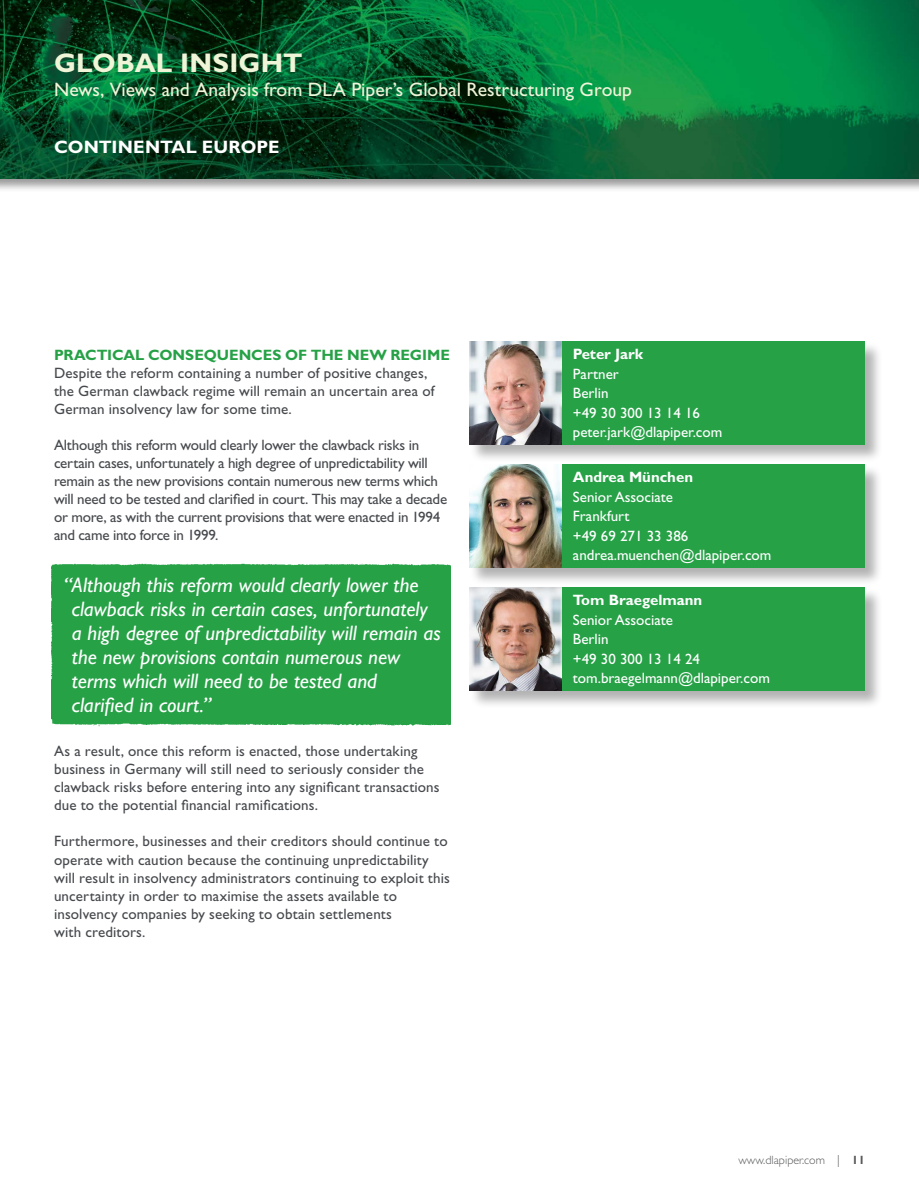
<style>
.page{position:relative;width:919px;height:1187px;background:#fff}
.page>*{position:absolute;margin:0;border:0;box-sizing:border-box;transform-origin:0 0}
.t1{font:700 27px "Gill Sans Std";letter-spacing:.005em;color:#f0f5d8}
.t2{font:italic 21px/24px "Gill Sans Std";color:#fff}
.t3{font:19.5px "Gill Sans Std";color:#f0f5d8}
.t4{font:700 18px "Gill Sans Std";letter-spacing:.005em;color:#fff}
.t5{font:15px/18px "Gill Sans Std";letter-spacing:.005em;color:#46494d}
.t6{font:15px/18px "Gill Sans Std";letter-spacing:-.015em;color:#46494d}
.t7{font:15px/19.5px "Gill Sans Std";color:#fff}
.t8{font:700 15px "Gill Sans Std";color:#fff}
.t9{font:700 15px "Gill Sans Std";letter-spacing:-.005em;color:#26a146}
.t10{font:300 12px "Gill Sans Std";color:#58595b}
.s1{font-weight:700}
</style>
<div class="page">
<div style="left:0;top:0;width:918px;height:193px;background:#000;opacity:.4"></div>
<img style="left:0;top:0;width:918px;height:178px">
<div style="left:52px;top:563px;width:398px;height:164px;background:#26a146"></div>
<div style="left:469px;top:587px;width:414px;height:122px;background:#000;opacity:.3"></div>
<div style="left:469px;top:587px;width:395px;height:103px;background:#26a146"></div>
<img style="left:469px;top:587px;width:92px;height:103px">
<div style="left:469px;top:341px;width:414px;height:122px;background:#000;opacity:.3"></div>
<div style="left:469px;top:341px;width:395px;height:104px;background:#26a146"></div>
<img style="left:469px;top:341px;width:92px;height:104px">
<div style="left:469px;top:464px;width:414px;height:122px;background:#000;opacity:.3"></div>
<div style="left:469px;top:464px;width:395px;height:104px;background:#26a146"></div>
<img style="left:469px;top:464px;width:92px;height:104px">
<h1 class="t1" style="left:54px;top:47px;width:250px">GLOBAL INSIGHT</h1>
<h3 class="t3" style="left:54px;top:78px;width:579px">News, Views and Analysis from DLA Piper’s Global Restructuring Group</h3>
<p class="t4" style="left:54px;top:137px;width:227px">CONTINENTAL EUROPE</p>
<p class="t9" style="left:54px;top:346px;width:397px">PRACTICAL CONSEQUENCES OF THE NEW REGIME</p>
<p class="t5" style="left:54px;top:364px;width:382px">Despite the reform containing a number of positive changes, the German clawback regime will remain an uncertain area of<br>German insolvency law for some time.</p>
<p class="t6" style="left:54px;top:436px;width:394px">Although this reform would clearly lower the clawback risks in certain cases, unfortunately a high degree of unpredictability will remain as the new provisions contain numerous new terms which will need to be tested and clarified in court. This may take a decade or more, as with the current provisions that were enacted in 1994 and came into force in 1999.</p>
<p class="t2" style="left:72px;top:573px;width:370px;text-indent:-8px">“Although this reform would clearly lower the clawback risks in certain cases, unfortunately a high degree of unpredictability will remain as the new provisions contain numerous new terms which will need to be tested and clarified in court.”</p>
<p class="t5" style="left:54px;top:742px;width:387px">As a result, once this reform is enacted, those undertaking business in Germany will still need to seriously consider the clawback risks before entering into any significant transactions due to the potential financial ramifications.</p>
<p class="t5" style="left:54px;top:832px;width:397px">Furthermore, businesses and their creditors should continue to operate with caution because the continuing unpredictability will result in insolvency administrators continuing to exploit this uncertainty in order to maximise the assets available to insolvency companies by seeking to obtain settlements<br>with creditors.</p>
<p class="t8" style="left:573px;top:345px;width:72px">Peter Jark</p>
<p class="t7" style="left:573px;top:364px;width:151px">Partner<br>Berlin<br>+49 30 300 13 14 16 peter.jark@dlapiper.com</p>
<p class="t8" style="left:573px;top:468px;width:122px">Andrea München</p>
<p class="t7" style="left:573px;top:487px;width:200px">Senior Associate<br>Frankfurt<br>+49 69 271 33 386 andrea.muenchen@dlapiper.com</p>
<p class="t8" style="left:573px;top:591px;width:131px">Tom Braegelmann</p>
<p class="t7" style="left:573px;top:610px;width:198px">Senior Associate<br>Berlin<br>+49 30 300 13 14 24 tom.braegelmann@dlapiper.com</p>
<p class="t10" style="left:738px;top:1153px;width:128px">www.dlapiper.com | <span class="s1">11</span></p>
</div>
